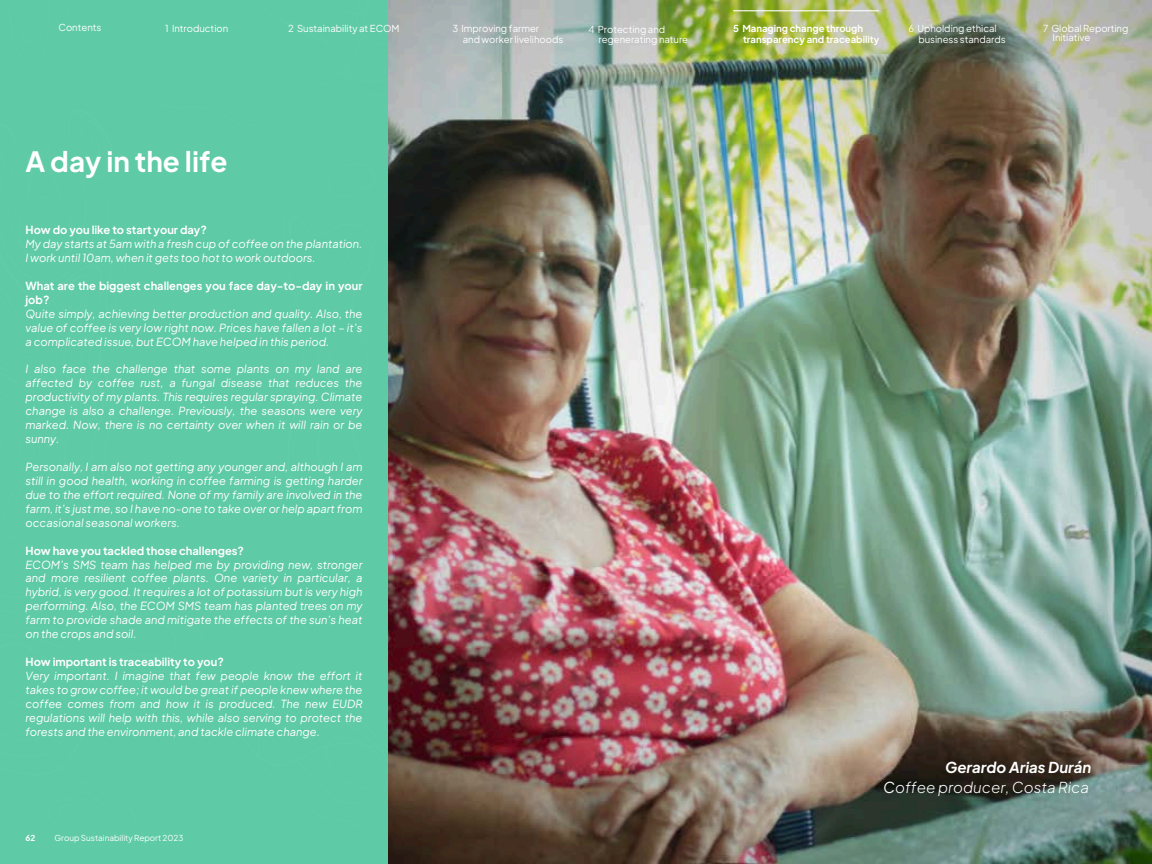
<style>
.page{position:relative;width:1152px;height:864px;background:#fff}
.page>*{position:absolute;margin:0;border:0;box-sizing:border-box;transform-origin:0 0}
.t1{font:700 27.9px "Plus Jakarta Sans";color:#fff}
.t2{font:italic 300 15px/20.2px "Plus Jakarta Sans";color:#fff;text-align:right}
.t3{font:italic 11.1px/14px "Plus Jakarta Sans";color:#fff}
.t4{font:9.6px/9.6px "Plus Jakarta Sans";color:#fff}
.t5{font:700 9.6px "Plus Jakarta Sans";color:#fff}
.t6{font:8.25px "Plus Jakarta Sans";color:#fff}
.t7{font:700 8.25px "Plus Jakarta Sans";color:#fff}
.s1{font-weight:700;font-style:normal}
.s2{font-weight:700}
.s3{font-weight:400}
</style>
<div class="page">
<div style="left:0;top:0;width:389px;height:864px;background:#5ecaa6"></div>
<img style="left:389px;top:0;width:763px;height:864px">
<hr style="left:733px;top:10px;width:146px;height:1px;background:#fff">
<p class="t4" style="left:59px;top:23px;width:44px">Contents</p>
<p class="t4" style="left:165px;top:24px;width:65px">1 Introduction</p>
<p class="t4" style="left:288px;top:23px;width:113px">2 Sustainability at ECOM</p>
<h5 class="t4" style="left:452px;top:23px;width:88px">3 Improving farmer</h5>
<h5 class="t4" style="left:463px;top:35px;width:102px">and worker livelihoods</h5>
<h5 class="t4" style="left:589px;top:24px;width:78px">4 Protecting and</h5>
<h5 class="t4" style="left:598px;top:35px;width:91px">regenerating nature</h5>
<h5 class="t1" style="left:26px;top:143px;width:203px">A day in the life</h5>
<h5 class="t3" style="left:26px;top:223px;width:338px"><span class="s1">How do you like to start your day?<br></span>My day starts at 5am with a fresh cup of coffee on the plantation.<br>I work until 10am, when it gets too hot to work outdoors.</h5>
<h1 class="t3" style="left:26px;top:278px;width:338px"><span class="s1">What are the biggest challenges you face day-to-day in your job?<br></span>Quite simply, achieving better production and quality. Also, the value of coffee is very low right now. Prices have fallen a lot – it’s a complicated issue, but ECOM have helped in this period.</h1>
<h3 class="t3" style="left:26px;top:362px;width:338px;text-align:justify">I also face the challenge that some plants on my land are affected by coffee rust, a fungal disease that reduces the productivity of my plants. This requires regular spraying. Climate change is also a challenge. Previously, the seasons were very marked. Now, there is no certainty over when it will rain or be sunny.</h3>
<h3 class="t3" style="left:26px;top:460px;width:338px;text-align:justify">Personally, I am also not getting any younger and, although I am still in good health, working in coffee farming is getting harder due to the effort required. None of my family are involved in the farm, it’s just me, so I have no-one to take over or help apart from occasional seasonal workers.</h3>
<h3 class="t3" style="left:26px;top:543px;width:338px"><span class="s1">How have you tackled those challenges?<br></span>ECOM’s SMS team has helped me by providing new, stronger and more resilient coffee plants. One variety in particular, a hybrid, is very good. It requires a lot of potassium but is very high performing. Also, the ECOM SMS team has planted trees on my farm to provide shade and mitigate the effects of the sun’s heat on the crops and soil.</h3>
<h3 class="t3" style="left:26px;top:655px;width:339px"><span class="s1">How important is traceability to you?<br></span>Very important. I imagine that few people know the effort it takes to grow coffee; it would be great if people knew where the coffee comes from and how it is produced. The new EUDR regulations will help with this, while also serving to protect the forests and the environment, and tackle climate change.</h3>
<h3 class="t7" style="left:26px;top:832px;width:11px">62</h3>
<h3 class="t6" style="left:55px;top:832px;width:130px">Group Sustainability Report 2023</h3>
<h4 class="t5" style="left:733px;top:22px;width:132px">5 Managing change through</h4>
<h4 class="t5" style="left:743px;top:33px;width:138px">transparency and traceability</h4>
<h5 class="t4" style="left:908px;top:23px;width:90px">6 Upholding ethical</h5>
<h5 class="t4" style="left:918px;top:35px;width:89px">business standards</h5>
<h5 class="t4" style="left:1053px;top:23px;width:77px;text-indent:-9px">7 Global Reporting<br>Initiative</h5>
<h5 class="t2" style="left:883px;top:757px;width:210px"><span class="s2">Gerardo Arias Durán<br></span><span class="s3">C</span>offee producer, Costa Rica</h5>
</div>
